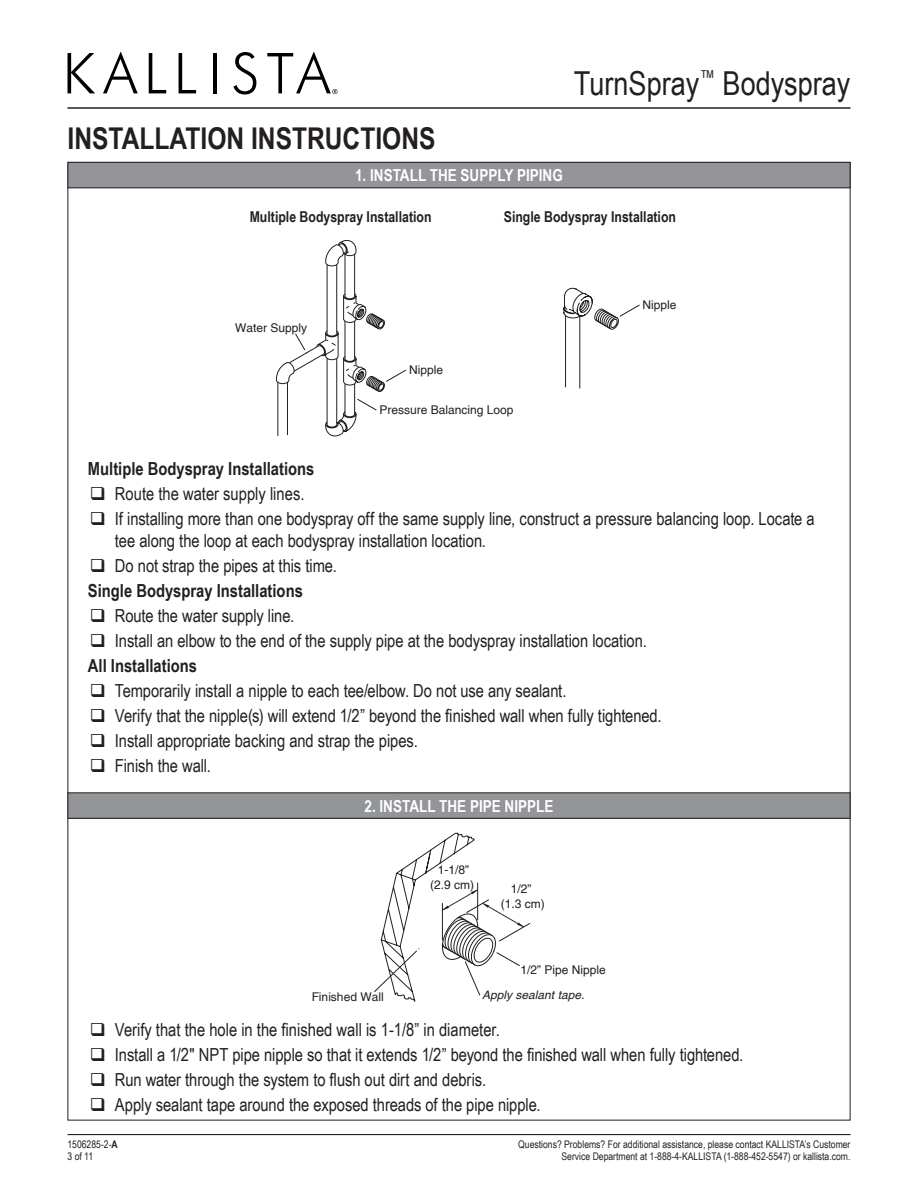
<style>
.page{position:relative;width:918px;height:1188px;background:#fff}
.page>*{position:absolute;margin:0;border:0;box-sizing:border-box;transform-origin:0 0}
.t1{font:33px "Arial Narrow";color:#231f20}
.t2{font:700 30px "Arial Narrow";color:#231f20}
.t3{font:18px/21.6px "Arial Narrow";letter-spacing:-.005em;color:#231f20}
.Install_Steps{font:700 18px "Arial Narrow";color:#231f20}
.Section_Heading{font:700 16.5px "Arial Narrow";color:#fff}
.t4{font:700 15px "Arial Narrow";color:#231f20}
.t5{font:12px/14.4px "Helvetica";color:#231f20;text-align:center}
.t6{font:italic 11.7px "Helvetica";color:#231f20}
.t7{font:10.5px/12.6px "Arial Narrow";color:#231f20}
.s1{font-weight:700}
</style>
<div class="page">
<svg style="left:68px;top:53px;width:27px;height:40px"></svg>
<svg style="left:103px;top:51px;width:35px;height:42px"></svg>
<svg style="left:149px;top:53px;width:17px;height:40px"></svg>
<svg style="left:179px;top:53px;width:17px;height:40px"></svg>
<hr style="left:213px;top:53px;width:4px;height:40px;background:#000">
<svg style="left:233px;top:52px;width:23px;height:42px"></svg>
<svg style="left:267px;top:51px;width:70px;height:43px"></svg>
<hr style="left:68px;top:107px;width:782px;height:2px;background:#231f20">
<hr style="left:68px;top:1134px;width:782px;height:1px;background:#231f20">
<hr style="left:565px;top:316px;width:1px;height:71px;background:#231f20">
<hr style="left:579px;top:317px;width:1px;height:71px;background:#231f20">
<svg style="left:563px;top:287px;width:77px;height:43px"></svg>
<svg style="left:276px;top:239px;width:130px;height:198px"></svg>
<svg style="left:374px;top:832px;width:156px;height:170px"></svg>
<div style="left:68px;top:162px;width:782px;height:26px;background:#939598"></div>
<div style="left:68px;top:162px;width:782px;height:26px;border:1px solid #231f20"></div>
<div style="left:68px;top:793px;width:782px;height:25px;background:#939598"></div>
<div style="left:68px;top:792px;width:782px;height:27px;border:1px solid #231f20"></div>
<h2 class="t2" style="left:68px;top:115px;width:370px">INSTALLATION INSTRUCTIONS</h2>
<p class="Section_Heading" style="left:355px;top:163px;width:209px">1. INSTALL THE SUPPLY PIPING</p>
<h1 class="t1" style="left:574px;top:59px;width:278px">TurnSpray<sup>™</sup> Bodyspray</h1>
<p class="t4" style="left:250px;top:206px;width:183px">Multiple Bodyspray Installation</p>
<p class="t4" style="left:504px;top:206px;width:174px">Single Bodyspray Installation</p>
<p class="t5" style="left:235px;top:321px;width:74px">Water Supply</p>
<p class="t5" style="left:409px;top:363px;width:36px">Nipple</p>
<p class="t5" style="left:379px;top:402px;width:136px">Pressure Balancing Loop</p>
<p class="t5" style="left:643px;top:297px;width:36px">Nipple</p>
<p class="Install_Steps" style="left:88px;top:456px;width:228px">Multiple Bodyspray Installations</p>
<p class="t3" style="left:115px;top:483px;width:191px">Route the water supply lines.</p>
<p class="t3" style="left:115px;top:508px;width:701px">If installing more than one bodyspray off the same supply line, construct a pressure balancing loop. Locate a tee along the loop at each bodyspray installation location.</p>
<p class="t3" style="left:115px;top:554px;width:223px">Do not strap the pipes at this time.</p>
<p class="Install_Steps" style="left:88px;top:577px;width:216px">Single Bodyspray Installations</p>
<p class="t3" style="left:115px;top:604px;width:181px">Route the water supply line.</p>
<p class="t3" style="left:115px;top:629px;width:533px">Install an elbow to the end of the supply pipe at the bodyspray installation location.</p>
<p class="Install_Steps" style="left:88px;top:652px;width:111px">All Installations</p>
<p class="t3" style="left:115px;top:679px;width:453px">Temporarily install a nipple to each tee/elbow. Do not use any sealant.</p>
<p class="t3" style="left:115px;top:704px;width:548px">Verify that the nipple(s) will extend 1/2” beyond the finished wall when fully tightened.</p>
<p class="t3" style="left:115px;top:729px;width:304px">Install appropriate backing and strap the pipes.</p>
<p class="t3" style="left:115px;top:754px;width:98px">Finish the wall.</p>
<p class="Section_Heading" style="left:365px;top:793px;width:190px">2. INSTALL THE PIPE NIPPLE</p>
<p class="t5" style="left:312px;top:990px;width:74px">Finished Wall</p>
<p class="t5" style="left:430px;top:863px;width:46px">1-1/8” (2.9 cm)</p>
<p class="t5" style="left:501px;top:882px;width:46px">1/2” (1.3 cm)</p>
<p class="t5" style="left:520px;top:963px;width:87px">1/2” Pipe Nipple</p>
<p class="t6" style="left:482px;top:988px;width:106px">Apply sealanttape.</p>
<p class="t3" style="left:115px;top:1018px;width:386px">Verify that the hole in the finished wall is 1-1/8” in diameter.</p>
<p class="t3" style="left:115px;top:1043px;width:630px">Install a 1/2″ NPT pipe nipple so that it extends 1/2” beyond the finished wall when fully tightened.</p>
<p class="t3" style="left:115px;top:1068px;width:373px">Run water through the system to flush out dirt and debris.</p>
<p class="t3" style="left:115px;top:1093px;width:427px">Apply sealant tape around the exposed threads of the pipe nipple.</p>
<p class="t7" style="left:68px;top:1137px;width:52px">1506285-2-<span class="s1">A<br></span>3 of 11</p>
<p class="t7" style="left:518px;top:1137px;width:334px;text-align:right">Questions? Problems? For additional assistance, please contact KALLISTA’s Customer<br>Service Department at 1-888-4-KALLISTA (1-888-452-5547) or kallista.com.</p>
</div>
